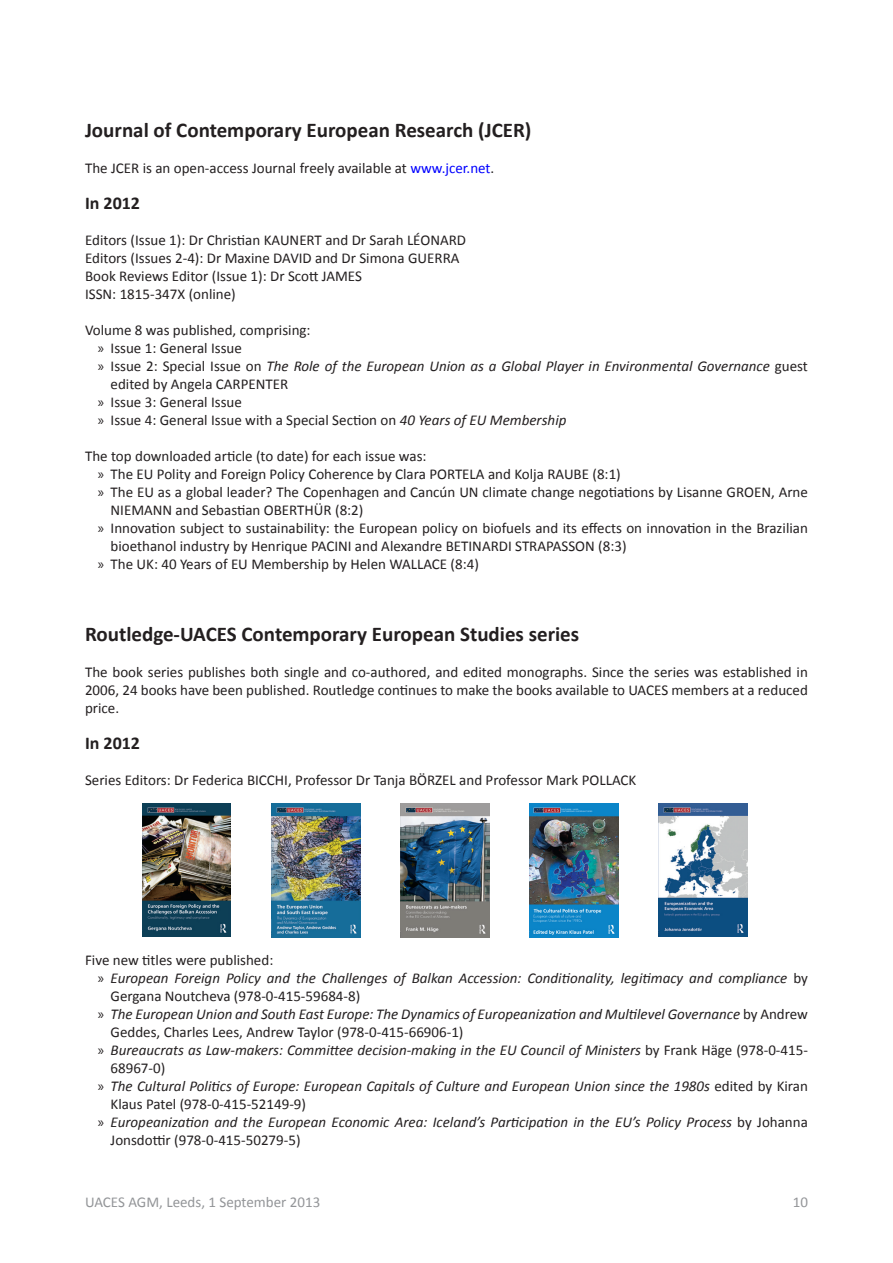
<style>
.page{position:relative;width:893px;height:1263px;background:#fff}
.page>*{position:absolute;margin:0;border:0;box-sizing:border-box;transform-origin:0 0}
.t1{font:700 21px "Calibri";color:#231f20}
.t2{font:700 18px "Calibri";color:#231f20}
.t3{font:15px/18px "Calibri";color:#231f20}
.t4{font:italic 15px/18px "Calibri";color:#231f20}
.t5{font:15px "Calibri";color:#939598}
.s1{color:#00f}
.s2{font-family:"Myriad Pro"}
.s3{font-family:"Myriad Pro";font-style:normal}
.s4{font-style:normal}
.s5{font-style:italic}
</style>
<div class="page">
<img style="left:143px;top:804px;width:88px;height:133px">
<img style="left:401px;top:804px;width:88px;height:133px">
<img style="left:530px;top:804px;width:88px;height:133px">
<img style="left:659px;top:804px;width:88px;height:133px">
<img style="left:272px;top:804px;width:88px;height:133px">
<p class="t1" style="left:85px;top:117px;width:448px">Journal of Contemporary European Research (JCER)</p>
<p class="t3" style="left:85px;top:159px;width:411px">The JCER is an open-access Journal freely available at <span class="s1">www.jcer.net</span>.</p>
<p class="t2" style="left:85px;top:191px;width:57px">In 2012</p>
<p class="t3" style="left:85px;top:231px;width:382px">Editors (Issue 1): Dr Christian KAUNERT and Dr Sarah LÉONARD</p>
<p class="t3" style="left:85px;top:249px;width:376px">Editors (Issues 2-4): Dr Maxine DAVID and Dr Simona GUERRA</p>
<p class="t3" style="left:85px;top:267px;width:278px">Book Reviews Editor (Issue 1): Dr Scott JAMES</p>
<p class="t3" style="left:85px;top:285px;width:152px">ISSN: 1815-347X (online)</p>
<p class="t3" style="left:85px;top:321px;width:227px">Volume 8 was published, comprising:</p>
<p class="t3" style="left:98px;top:339px;width:146px"><span class="s2">»</span> Issue 1: General Issue</p>
<p class="t4" style="left:111px;top:356px;width:699px;text-indent:-13px"><span class="s3">»</span> <span class="s4">Issue 2: Special Issue on</span> The Role of the European Union as a Global Player in Environmental Governance <span class="s4">guest edited by Angela CARPENTER</span></p>
<p class="t3" style="left:98px;top:393px;width:146px"><span class="s2">»</span> Issue 3: General Issue</p>
<p class="t3" style="left:98px;top:411px;width:470px"><span class="s2">»</span> Issue 4: General Issue with a Special Section on <span class="s5">40 Years of EU Membership</span></p>
<p class="t3" style="left:85px;top:447px;width:343px">The top downloaded article (to date) for each issue was:</p>
<p class="t3" style="left:98px;top:465px;width:524px"><span class="s2">»</span> The EU Polity and Foreign Policy Coherence by Clara PORTELA and Kolja RAUBE (8:1)</p>
<p class="t3" style="left:111px;top:483px;width:699px;text-indent:-13px"><span class="s2">»</span> The EU as a global leader? The Copenhagen and Cancún UN climate change negotiations by Lisanne GROEN, Arne<br>NIEMANN and Sebastian OBERTHÜR (8:2)</p>
<p class="t3" style="left:111px;top:519px;width:699px;text-indent:-13px"><span class="s2">»</span> Innovation subject to sustainability: the European policy on biofuels and its effects on innovation in the Brazilian bioethanol industry by Henrique PACINI and Alexandre BETINARDI STRAPASSON (8:3)</p>
<p class="t3" style="left:98px;top:555px;width:383px"><span class="s2">»</span> The UK: 40 Years of EU Membership by Helen WALLACE (8:4)</p>
<p class="t1" style="left:85px;top:621px;width:496px">Routledge-UACES Contemporary European Studies series</p>
<p class="t3" style="left:85px;top:663px;width:724px;text-align:justify">The book series publishes both single and co‐authored, and edited monographs. Since the series was established in 2006, 24 books have been published. Routledge continues to make the books available to UACES members at a reduced price.</p>
<p class="t2" style="left:85px;top:731px;width:57px">In 2012</p>
<p class="t3" style="left:85px;top:771px;width:553px">Series Editors: Dr Federica BICCHI, Professor Dr Tanja BÖRZEL and Professor Mark POLLACK</p>
<p class="t3" style="left:85px;top:951px;width:190px">Five new titles were published:</p>
<p class="t4" style="left:111px;top:968px;width:699px;text-indent:-13px"><span class="s3">»</span> European Foreign Policy and the Challenges of Balkan Accession: Conditionality, legitimacy and compliance <span class="s4">by<br>Gergana Noutcheva (978-0-415-59684-8)</span></p>
<p class="t4" style="left:111px;top:1004px;width:699px;text-indent:-13px"><span class="s3">»</span> The European Union and South East Europe: The Dynamics of Europeanization and Multilevel Governance <span class="s4">by Andrew<br>Geddes, Charles Lees, Andrew Taylor (978-0-415-66906-1)</span></p>
<p class="t4" style="left:111px;top:1040px;width:699px;text-indent:-13px"><span class="s3">»</span> Bureaucrats as Law-makers: Committee decision-making in the EU Council of Ministers <span class="s4">by Frank Häge (978-0-415-<br>68967-0)</span></p>
<p class="t4" style="left:111px;top:1076px;width:699px;text-indent:-13px"><span class="s3">»</span> The Cultural Politics of Europe: European Capitals of Culture and European Union since the 1980s <span class="s4">edited by Kiran<br>Klaus Patel (978-0-415-52149-9)</span></p>
<p class="t4" style="left:111px;top:1112px;width:699px;text-indent:-13px"><span class="s3">»</span> Europeanization and the European Economic Area: Iceland’s Participation in the EU’s Policy Process <span class="s4">by Johanna<br>Jonsdottir (978-0-415-50279-5)</span></p>
<p class="t5" style="left:85px;top:1193px;width:237px">UACES AGM, Leeds, 1 September 2013</p>
<p class="t5" style="left:793px;top:1193px;width:17px">10</p>
</div>
